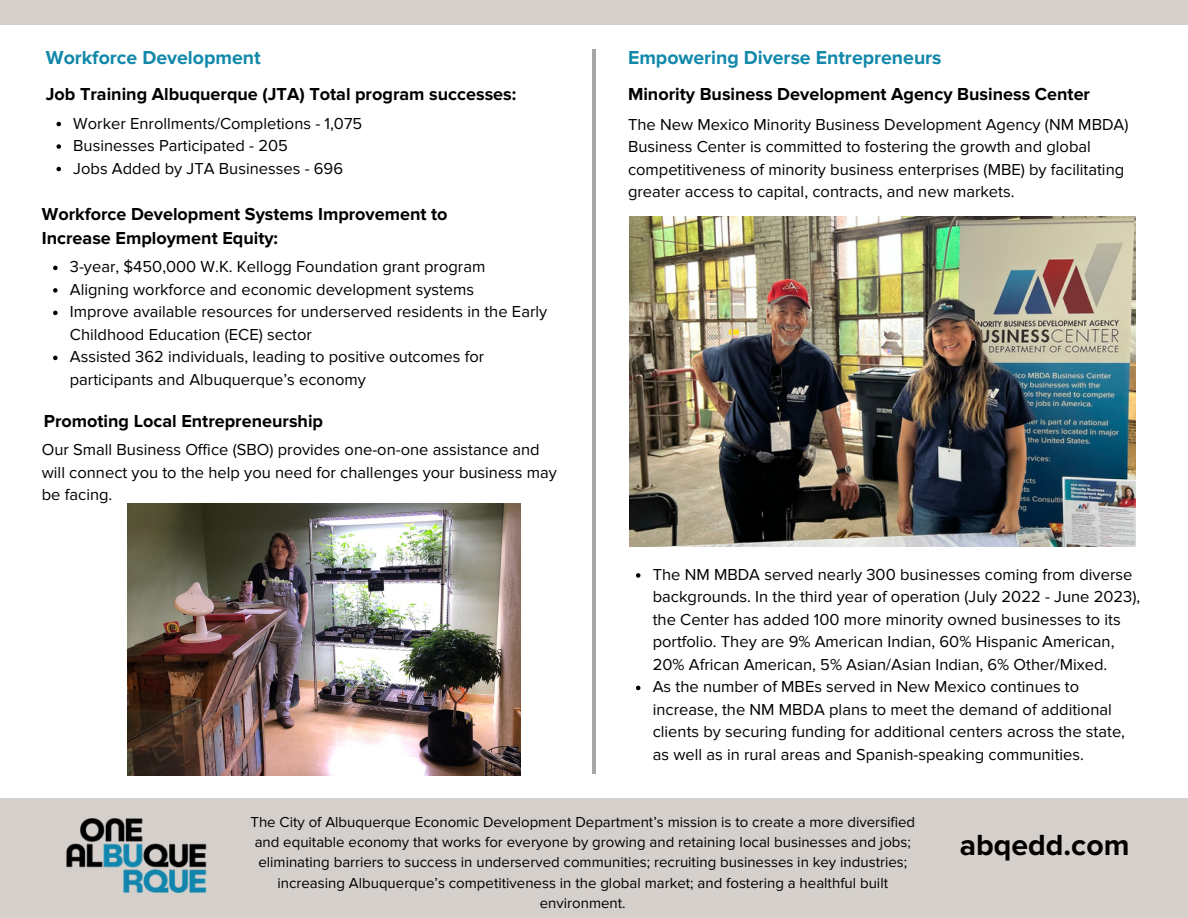
<style>
.page{position:relative;width:1188px;height:918px;background:#fff}
.page>*{position:absolute;margin:0;border:0;box-sizing:border-box;transform-origin:0 0}
.t1{font:700 30.15px "Proxima Nova";color:#000}
.t2{font:700 19.5px "Proxima Nova";color:#18a}
.t3{font:700 18px/24.8px "Proxima Nova";color:#000}
.t4{font:16.5px/22.5px "Proxima Nova";color:#000}
.t5{font:15px/20.2px "Proxima Nova";color:#000;text-align:center}
</style>
<div class="page">
<div style="left:0;top:0;width:1188px;height:24px;background:#d5d0cc"></div>
<hr style="left:592px;top:49px;width:4px;height:724px;background:#a6a6a6">
<div style="left:0;top:798px;width:1188px;height:120px;background:#d5d0cc"></div>
<img style="left:66px;top:818px;width:141px;height:75px">
<img style="left:629px;top:217px;width:507px;height:330px">
<img style="left:127px;top:503px;width:394px;height:273px">
<svg style="left:57px;top:122px;width:4px;height:4px"></svg>
<svg style="left:57px;top:144px;width:4px;height:5px"></svg>
<svg style="left:57px;top:167px;width:4px;height:4px"></svg>
<svg style="left:636px;top:573px;width:4px;height:5px"></svg>
<svg style="left:636px;top:686px;width:4px;height:4px"></svg>
<svg style="left:53px;top:266px;width:5px;height:4px"></svg>
<svg style="left:53px;top:288px;width:5px;height:5px"></svg>
<svg style="left:53px;top:311px;width:5px;height:4px"></svg>
<svg style="left:53px;top:356px;width:5px;height:4px"></svg>
<p class="t2" style="left:46px;top:46px;width:216px">Workforce Development</p>
<p class="t3" style="left:46px;top:83px;width:472px">Job Training Albuquerque (JTA) Total program successes:</p>
<p class="t4" style="left:73px;top:112px;width:290px">Worker Enrollments/Completions - 1,075</p>
<p class="t4" style="left:73px;top:135px;width:216px">Businesses Participated - 205</p>
<p class="t4" style="left:73px;top:157px;width:271px">Jobs Added by JTA Businesses - 696</p>
<p class="t3" style="left:42px;top:202px;width:407px">Workforce Development Systems Improvement to<br>Increase Employment Equity:</p>
<p class="t4" style="left:70px;top:256px;width:417px">3-year, $450,000 W.K. Kellogg Foundation grant program</p>
<p class="t4" style="left:70px;top:279px;width:406px">Aligning workforce and economic development systems</p>
<p class="t4" style="left:70px;top:301px;width:479px">Improve available resources for underserved residents in the Early<br>Childhood Education (ECE) sector</p>
<p class="t4" style="left:70px;top:346px;width:416px">Assisted 362 individuals, leading to positive outcomes for participants and Albuquerque’s economy</p>
<p class="t3" style="left:44px;top:409px;width:281px">Promoting Local Entrepreneurship</p>
<p class="t4" style="left:42px;top:439px;width:517px">Our Small Business Office (SBO) provides one-on-one assistance and will connect you to the help you need for challenges your business may be facing.</p>
<p class="t2" style="left:628px;top:46px;width:315px">Empowering Diverse Entrepreneurs</p>
<p class="t3" style="left:628px;top:83px;width:464px">Minority Business Development Agency Business Center</p>
<p class="t4" style="left:628px;top:113px;width:502px">The New Mexico Minority Business Development Agency (NM MBDA)<br>Business Center is committed to fostering the growth and global competitiveness of minority business enterprises (MBE) by facilitating greater access to capital, contracts, and new markets.</p>
<p class="t4" style="left:653px;top:564px;width:489px">The NM MBDA served nearly 300 businesses coming from diverse backgrounds. In the third year of operation (July 2022 - June 2023), the Center has added 100 more minority owned businesses to its portfolio. They are 9% American Indian, 60% Hispanic American, 20% African American, 5% Asian/Asian Indian, 6% Other/Mixed.</p>
<p class="t4" style="left:653px;top:676px;width:474px">As the number of MBEs served in New Mexico continues to increase, the NM MBDA plans to meet the demand of additional clients by securing funding for additional centers across the state, as well as in rural areas and Spanish-speaking communities.</p>
<p class="t5" style="left:250px;top:812px;width:666px">The City of Albuquerque Economic Development Department’s mission is to create a more diversified and equitable economy that works for everyone by growing and retaining local businesses and jobs; eliminating barriers to success in underserved communities; recruiting businesses in key industries; increasing Albuquerque’s competitiveness in the global market; and fostering a healthful built environment.</p>
<p class="t1" style="left:960px;top:828px;width:171px">abqedd.com</p>
</div>
